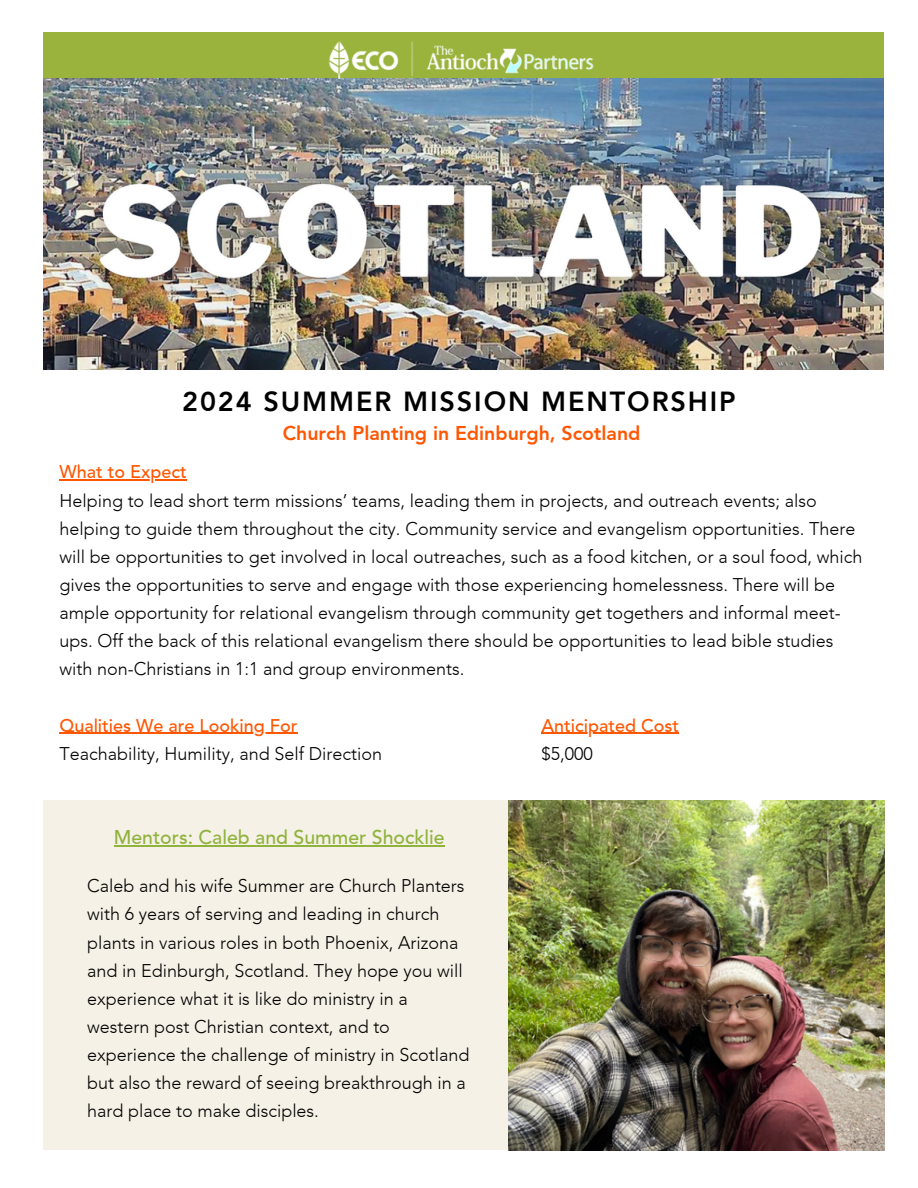
<style>
.page{position:relative;width:918px;height:1188px;background:#fff}
.page>*{position:absolute;margin:0;border:0;box-sizing:border-box;transform-origin:0 0}
.t1{font:800 27px "Avenir";letter-spacing:.07em;color:#000}
.t2{font:800 19.5px "Avenir";color:#ff5600}
.t3{font:500 19.5px "Avenir";color:#8fb33d}
.t4{font:300 18px/28.2px "Avenir";color:#000}
.t5{font:500 18px "Avenir";color:#ff5600}
</style>
<div class="page">
<img style="left:44px;top:78px;width:840px;height:291px">
<div style="left:44px;top:32px;width:840px;height:46px;background:#99b33d"></div>
<div style="left:44px;top:801px;width:840px;height:349px;background:#f6f1e6"></div>
<img style="left:509px;top:801px;width:376px;height:349px">
<hr style="left:59px;top:480px;width:128px;height:1px;background:#ff5600">
<hr style="left:59px;top:733px;width:239px;height:1px;background:#ff5600">
<img style="left:312px;top:41px;width:294px;height:38px">
<hr style="left:542px;top:733px;width:137px;height:1px;background:#ff5600">
<hr style="left:114px;top:845px;width:331px;height:1px;background:#8fb33d">
<h1 class="t1" style="left:182px;top:386px;width:555px">2024 SUMMER MISSION MENTORSHIP</h1>
<p class="t2" style="left:283px;top:422px;width:359px">Church Planting in Edinburgh, Scotland</p>
<p class="t5" style="left:59px;top:462px;width:129px">What to Expect</p>
<p class="t4" style="left:59px;top:486px;width:805px">Helping to lead short term missions’ teams, leading them in projects, and outreach events; also helping to guide them throughout the city. Community service and evangelism opportunities. There will be opportunities to get involved in local outreaches, such as a food kitchen, or a soul food, which gives the opportunities to serve and engage with those experiencing homelessness. There will be ample opportunity for relational evangelism through community get togethers and informal meet&shy;ups. Off the back of this relational evangelism there should be opportunities to lead bible studies with non-Christians in 1:1 and group environments.</p>
<p class="t5" style="left:59px;top:715px;width:240px">Qualities We are Looking For</p>
<p class="t4" style="left:59px;top:740px;width:324px">Teachability, Humility, and Self Direction</p>
<p class="t5" style="left:542px;top:715px;width:139px">Anticipated Cost</p>
<p class="t4" style="left:542px;top:740px;width:53px">$5,000</p>
<p class="t3" style="left:114px;top:826px;width:332px">Mentors: Caleb and Summer Shocklie</p>
<p class="t4" style="left:87px;top:872px;width:384px">Caleb and his wife Summer are Church Planters with 6 years of serving and leading in church plants in various roles in both Phoenix, Arizona and in Edinburgh, Scotland. They hope you will experience what it is like do ministry in a western post Christian context, and to experience the challenge of ministry in Scotland but also the reward of seeing breakthrough in a hard place to make disciples.</p>
</div>
